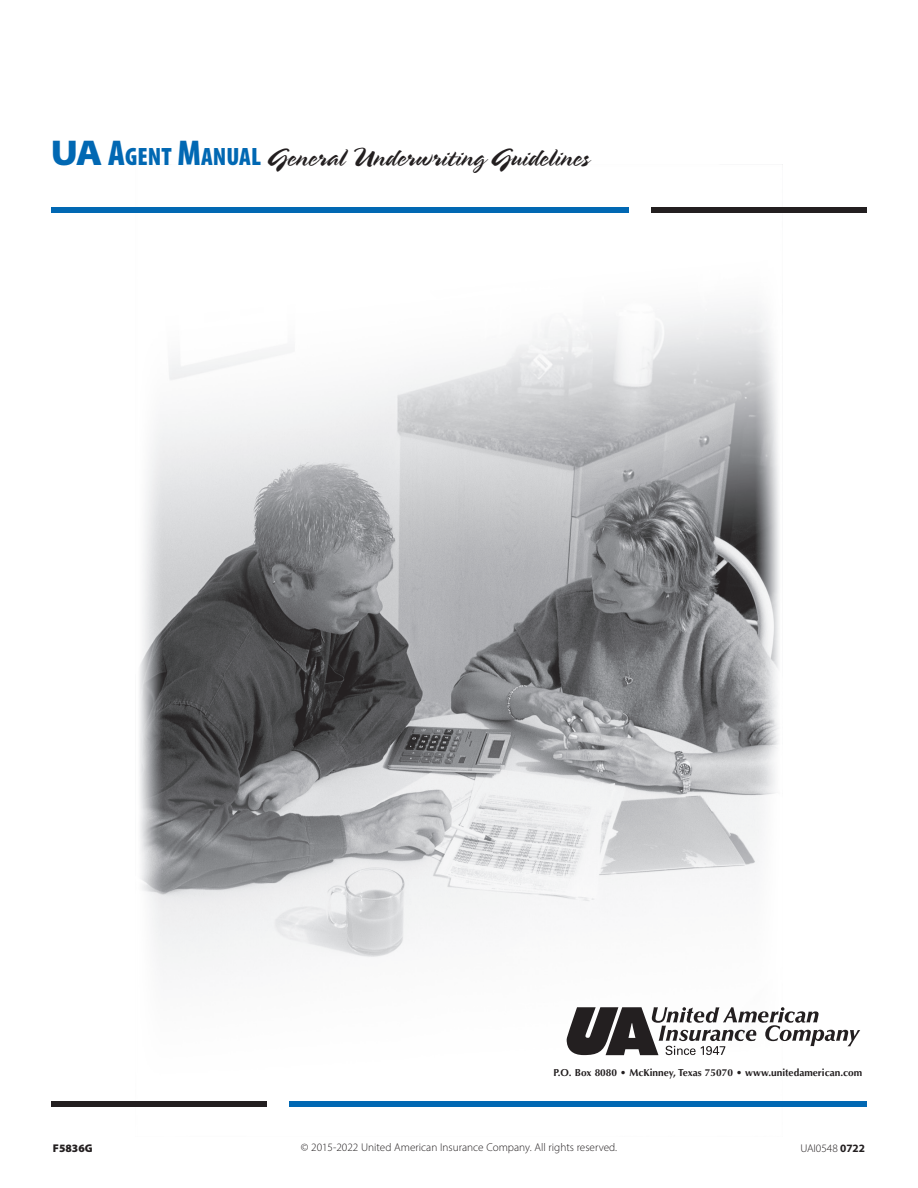
<style>
.page{position:relative;width:918px;height:1188px;background:#fff}
.page>*{position:absolute;margin:0;border:0;box-sizing:border-box;transform-origin:0 0}
.t1{font:27px "Spring LP Std";color:#231f20}
.t2{font:300 11.25px "Myriad Pro";color:#231f20}
.t3{font:900 11.25px "Myriad Pro";color:#231f20}
.t4{font:700 10.2px "Optima LT Std";color:#231f20}
.s1{font-family:"Myriad Pro";font-weight:900;font-stretch:semi-expanded;font-size:36px;color:#0168b3}
.s2{font-family:"Myriad Pro";font-weight:900;font-stretch:condensed;font-size:36px;color:#0168b3}
.s3{font-family:"Myriad Pro";font-weight:900;font-stretch:condensed;font-size:25.2px;color:#0168b3}
.s4{font-weight:700}
</style>
<div class="page">
<img style="left:135px;top:207px;width:648px;height:900px">
<div style="left:51px;top:208px;width:577px;height:5px;background:#0168b3"></div>
<div style="left:651px;top:208px;width:216px;height:5px;background:#231f20"></div>
<div style="left:290px;top:1102px;width:577px;height:5px;background:#0168b3"></div>
<div style="left:51px;top:1102px;width:216px;height:5px;background:#231f20"></div>
<svg style="left:567px;top:1007px;width:293px;height:48px"></svg>
<p class="t1" style="left:51px;top:141px;width:540px"><span class="s1">UA</span> <span class="s2">A</span><span class="s3">GENT</span> <span class="s2">M</span><span class="s3">ANUAL</span> General Underwriting Guidelines</p>
<p class="t4" style="left:553px;top:1067px;width:310px">P.O. Box 8080 • McKinney, Texas 75070 • www.unitedamerican.com</p>
<p class="t3" style="left:53px;top:1141px;width:41px">F5836G</p>
<p class="t2" style="left:301px;top:1141px;width:318px">© 2015-2022 United American Insurance Company. All rights reserved.</p>
<p class="t2" style="left:800px;top:1141px;width:66px">UAI0548 <span class="s4">0722</span></p>
</div>
